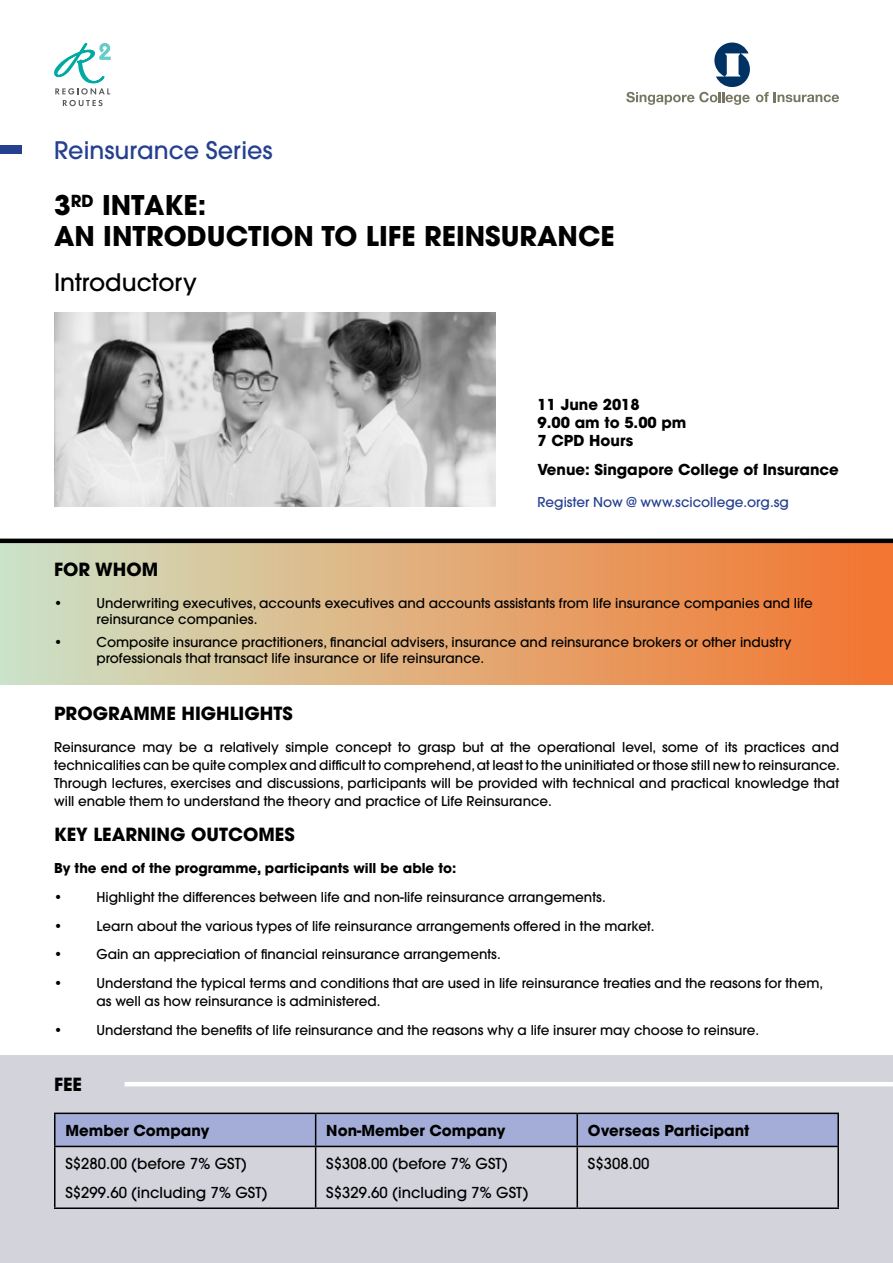
<style>
.page{position:relative;width:893px;height:1263px;background:#fff}
.page>*{position:absolute;margin:0;border:0;box-sizing:border-box;transform-origin:0 0}
.t1{font:700 27px/31.5px "Avant Garde";color:#000}
.t2{font:500 24px "Avant Garde";color:#25408f}
.t3{font:500 24px "Avant Garde";color:#000}
.t4{font:700 18px "Avant Garde";color:#000}
.t5{font:700 15px/18px "Avant Garde";color:#000}
.t6{font:500 15px/28.7px "Avant Garde";color:#000}
.t7{font:500 13.5px/18px "Avant Garde";color:#000}
.t8{font:700 13.5px "Avant Garde";color:#000}
.t9{font:500 13.5px "Avant Garde";color:#25408f}
</style>
<div class="page">
<img style="left:54px;top:312px;width:441px;height:195px">
<div style="left:0;top:541px;width:893px;height:143px;background:linear-gradient(to right,#cde3c6,#f4742d)"></div>
<hr style="left:0;top:539px;width:893px;height:4px;background:#000">
<div style="left:0;top:1056px;width:893px;height:207px;background:#d3d3dc"></div>
<div style="left:56px;top:1114px;width:781px;height:32px;background:#a3add8"></div>
<hr style="left:54px;top:1112px;width:262px;height:2px;background:#000">
<hr style="left:54px;top:1114px;width:2px;height:32px;background:#000">
<hr style="left:316px;top:1112px;width:261px;height:2px;background:#000">
<hr style="left:315px;top:1114px;width:1px;height:32px;background:#000">
<hr style="left:577px;top:1112px;width:262px;height:2px;background:#000">
<hr style="left:576px;top:1114px;width:2px;height:32px;background:#000">
<hr style="left:837px;top:1114px;width:2px;height:32px;background:#000">
<hr style="left:54px;top:1146px;width:262px;height:1px;background:#000">
<hr style="left:54px;top:1147px;width:2px;height:60px;background:#000">
<hr style="left:316px;top:1146px;width:261px;height:1px;background:#000">
<hr style="left:315px;top:1147px;width:1px;height:60px;background:#000">
<hr style="left:577px;top:1146px;width:262px;height:1px;background:#000">
<hr style="left:576px;top:1147px;width:2px;height:60px;background:#000">
<hr style="left:837px;top:1147px;width:2px;height:60px;background:#000">
<hr style="left:54px;top:1207px;width:262px;height:2px;background:#000">
<hr style="left:316px;top:1207px;width:261px;height:2px;background:#000">
<hr style="left:577px;top:1207px;width:262px;height:2px;background:#000">
<hr style="left:125px;top:1082px;width:768px;height:4px;background:#fff">
<svg style="left:756px;top:92px;width:83px;height:10px"></svg>
<svg style="left:626px;top:43px;width:124px;height:62px"></svg>
<svg style="left:54px;top:43px;width:57px;height:63px"></svg>
<div style="left:0;top:146px;width:21px;height:8px;background:#25408f"></div>
<h2 class="t2" style="left:54px;top:136px;width:220px">Reinsurance Series</h2>
<h1 class="t1" style="left:54px;top:189px;width:562px">3<sup>rd</sup> Intake:<br>An Introduction To Life Reinsurance</h1>
<h2 class="t3" style="left:54px;top:268px;width:144px">Introductory</h2>
<p class="t5" style="left:538px;top:396px;width:150px">11 June 2018<br>9.00 am to 5.00 pm<br>7 CPD Hours</p>
<p class="t5" style="left:538px;top:460px;width:303px">Venue: Singapore College of Insurance</p>
<p class="t9" style="left:538px;top:494px;width:253px">Register Now @ www.scicollege.org.sg</p>
<h3 class="t4" style="left:54px;top:558px;width:13px">FOR</h3>
<h3 class="t4" style="left:95px;top:558px;width:65px">WHOM</h3>
<p class="t7" style="left:54px;top:594px;width:10px">•</p>
<p class="t7" style="left:97px;top:595px;width:718px;line-height:16.2px">Underwriting executives, accounts executives and accounts assistants from life insurance companies and life reinsurance companies.</p>
<p class="t7" style="left:54px;top:633px;width:10px">•</p>
<p class="t7" style="left:97px;top:634px;width:697px;line-height:16.2px">Composite insurance practitioners, financial advisers, insurance and reinsurance brokers or other industry professionals that transact life insurance or life reinsurance.</p>
<h3 class="t4" style="left:54px;top:702px;width:230px">PROGRAMME HIGHLIGHTS</h3>
<p class="t7" style="left:54px;top:738px;width:787px;text-align:justify">Reinsurance may be a relatively simple concept to grasp but at the operational level, some of its practices and technicalities can be quite complex and difficult to comprehend,at least to the uninitiated or those still new to reinsurance.<br>Through lectures, exercises and discussions, participants will be provided with technical and practical knowledge that will enable them to understand the theory and practice of Life Reinsurance.</p>
<h3 class="t4" style="left:54px;top:823px;width:61px">KEY LEARN</h3>
<h3 class="t4" style="left:151px;top:823px;width:55px">ING OUTCO</h3>
<h3 class="t4" style="left:258px;top:823px;width:27px">MES</h3>
<p class="t8" style="left:54px;top:860px;width:404px">By the end of the programme, participants will be able to:</p>
<p class="t7" style="left:54px;top:888px;width:10px">•</p>
<p class="t7" style="left:97px;top:888px;width:511px">Highlight the differences between life and non-life reinsurance arrangements.</p>
<p class="t7" style="left:54px;top:917px;width:10px">•</p>
<p class="t7" style="left:97px;top:917px;width:560px">Learn about the various types of life reinsurance arrangements offered in the market.</p>
<p class="t7" style="left:54px;top:945px;width:10px">•</p>
<p class="t7" style="left:97px;top:945px;width:406px">Gain an appreciation of financial reinsurance arrangements.</p>
<p class="t7" style="left:54px;top:974px;width:10px">•</p>
<p class="t7" style="left:97px;top:974px;width:728px">Understand the typical terms and conditions that are used in life reinsurance treaties and the reasons for them, as well as how reinsurance is administered.</p>
<p class="t7" style="left:54px;top:1021px;width:10px">•</p>
<p class="t7" style="left:97px;top:1021px;width:664px">Understand the benefits of life reinsurance and the reasons why a life insurer may choose to reinsure.</p>
<h3 class="t4" style="left:54px;top:1073px;width:10px">FEE</h3>
<p class="t5" style="left:65px;top:1121px;width:145px">Member Company</p>
<p class="t5" style="left:326px;top:1121px;width:181px">Non-Member Company</p>
<p class="t5" style="left:588px;top:1121px;width:163px">Overseas Participant</p>
<p class="t6" style="left:65px;top:1149px;width:204px">S$280.00 (before 7% GST)<br>S$299.60 (including 7% GST)</p>
<p class="t6" style="left:326px;top:1149px;width:204px">S$308.00 (before 7% GST)<br>S$329.60 (including 7% GST)</p>
<p class="t6" style="left:588px;top:1149px;width:63px">S$308.00</p>
</div>
